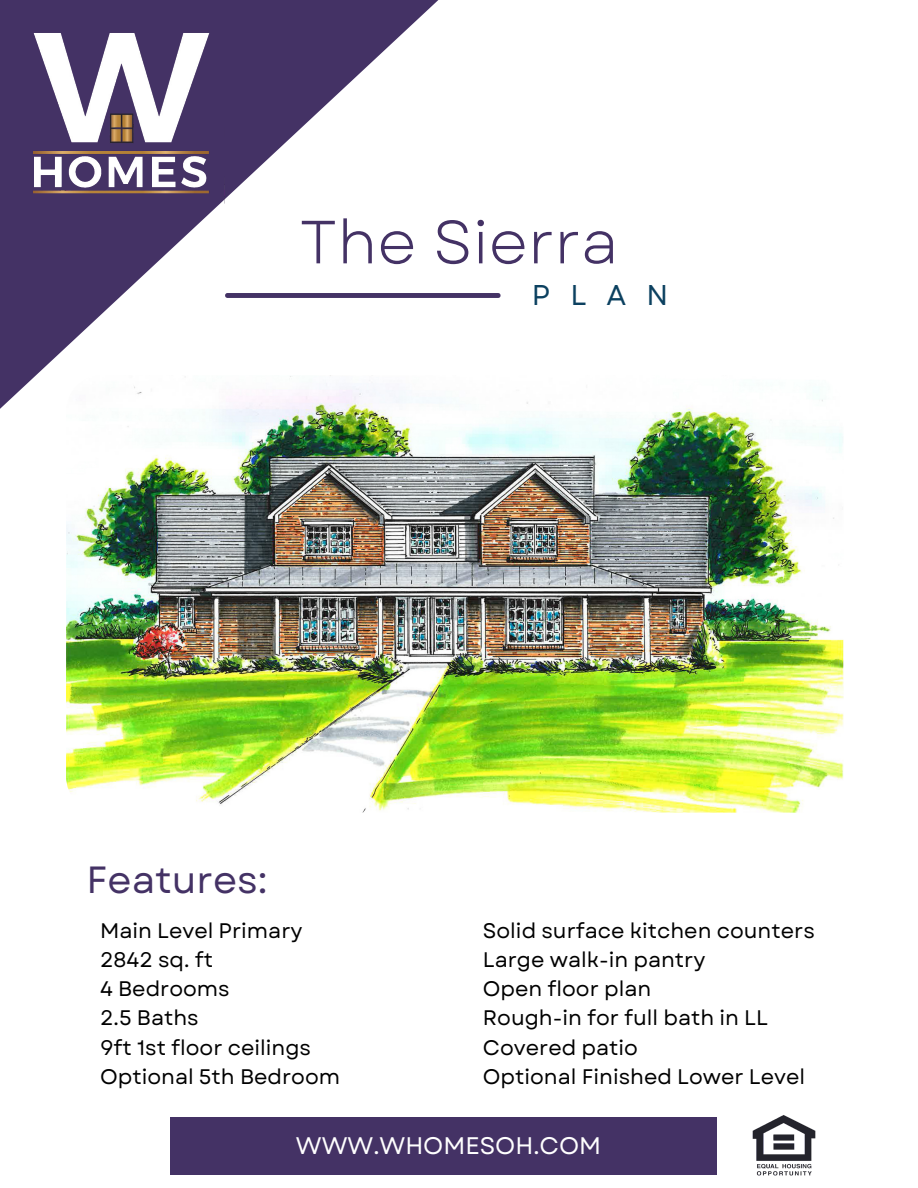
<style>
.page{position:relative;width:918px;height:1188px;background:#fff}
.page>*{position:absolute;margin:0;border:0;box-sizing:border-box;transform-origin:0 0}
.t1{font:60.75px "Garet";color:#443265}
.t2{font:37.8px "Garet";color:#443265}
.t3{font:28.5px "Garet";color:#0c4160}
.t4{font:24px "Garet";color:#fff}
.t5{font:21px "Garet";color:#000}
</style>
<div class="page">
<img style="left:66px;top:375px;width:778px;height:438px;border-radius:36px">
<div style="left:227px;top:293px;width:271px;height:5px;background:#443265"></div>
<svg style="left:0;top:0;width:484px;height:419px"></svg>
<div style="left:170px;top:1117px;width:546px;height:57px;background:#443265"></div>
<img style="left:12px;top:11px;width:213px;height:200px">
<img style="left:752px;top:1115px;width:64px;height:61px">
<p class="t1" style="left:300px;top:198px;width:321px">The Sierra</p>
<p class="t3" style="left:532px;top:275px;width:138px">PLAN</p>
<p class="t2" style="left:87px;top:852px;width:183px">Features:</p>
<p class="t5" style="left:100px;top:915px;width:204px">Main Level Primary</p>
<p class="t5" style="left:100px;top:944px;width:115px">2842 sq. ft</p>
<p class="t5" style="left:100px;top:974px;width:131px">4 Bedrooms</p>
<p class="t5" style="left:100px;top:1003px;width:100px">2.5 Baths</p>
<p class="t5" style="left:100px;top:1032px;width:213px">9ft 1st floor ceilings</p>
<p class="t5" style="left:100px;top:1061px;width:242px">Optional 5th Bedroom</p>
<p class="t5" style="left:483px;top:915px;width:333px">Solid surface kitchen counters</p>
<p class="t5" style="left:483px;top:944px;width:224px">Large walk-in pantry</p>
<p class="t5" style="left:483px;top:974px;width:170px">Open floor plan</p>
<p class="t5" style="left:483px;top:1003px;width:287px">Rough-in for full bath in LL</p>
<p class="t5" style="left:483px;top:1032px;width:157px">Covered patio</p>
<p class="t5" style="left:483px;top:1061px;width:324px">Optional Finished Lower Level</p>
<p class="t4" style="left:296px;top:1129px;width:307px">WWW.WHOMESOH.COM</p>
</div>
